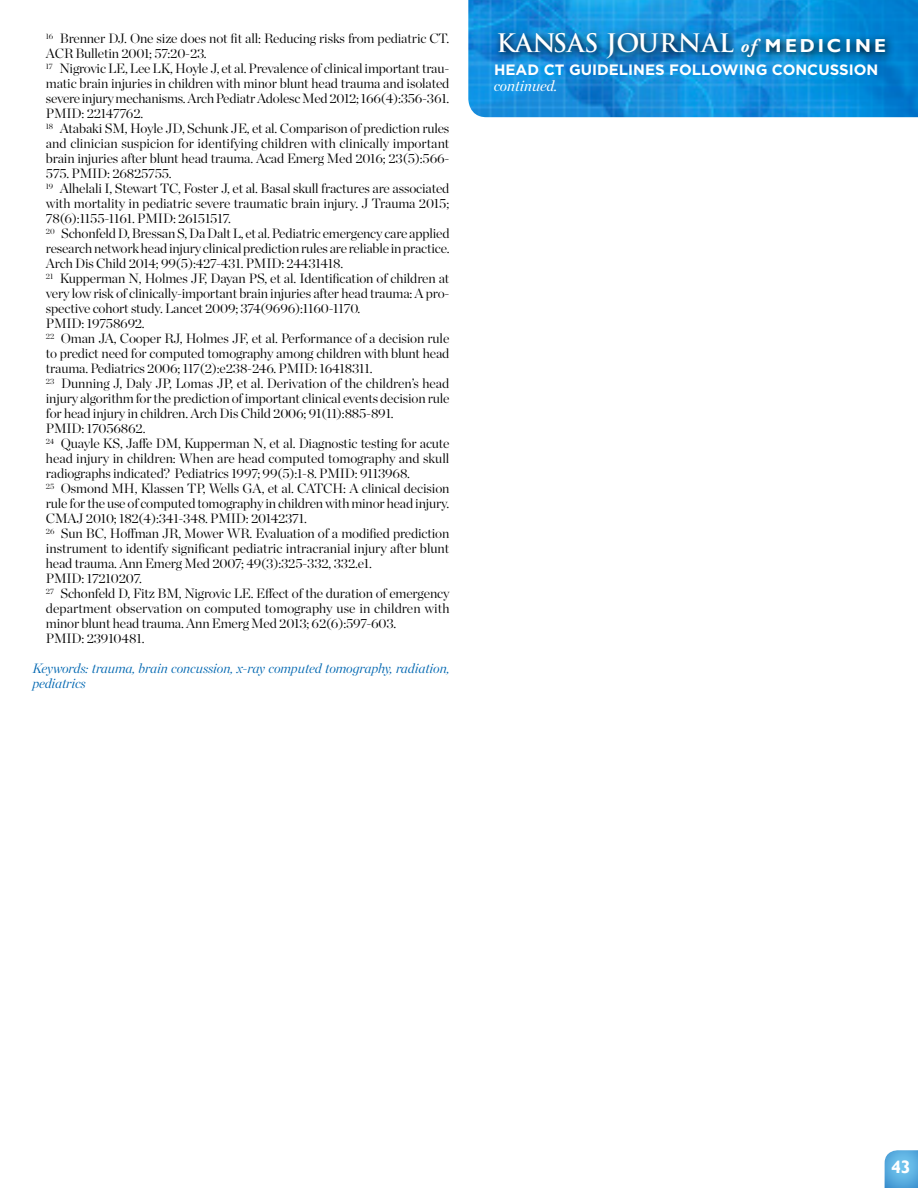
<style>
.page{position:relative;width:918px;height:1188px;background:#fff}
.page>*{position:absolute;margin:0;border:0;box-sizing:border-box;transform-origin:0 0}
.t1{font:700 24.9px "Trajan Pro";color:#fff}
.t2{font:700 18px "Gill Sans";color:#fff}
.t3{font:700 15px "Gotham";color:#fff}
.t4{font:italic 15px "Chronicle Display";color:#fff}
.t5{font:300 13.5px/15px "Chronicle Display";letter-spacing:-.01em;color:#000;text-align:justify}
.t6{font:italic 300 13.5px/15px "Chronicle Display";letter-spacing:-.005em;color:#0067b1}
.s1{color:#fff}
.s2{font-family:"Adobe Garamond Pro";font-style:italic;font-size:18.75px}
.s3{font-family:"Gill Sans";font-size:18.75px}
</style>
<div class="page">
<img style="left:468px;top:0;width:450px;height:117px">
<svg style="left:494px;top:27px;width:402px;height:41px;background:#107abd"></svg>
<svg style="left:884px;top:1150px;width:34px;height:38px"></svg>
<p class="t5" style="left:46px;top:30px;width:405px"><sup>16</sup><span class="s1">x</span>Brenner DJ. One size does not fit all: Reducing risks from pediatric CT.<br>ACR Bulletin 2001; 57:20-23.</p>
<p class="t5" style="left:46px;top:60px;width:405px"><sup>17</sup><span class="s1">x</span>Nigrovic LE, Lee LK, Hoyle J, et al. Prevalence of clinical important trau&shy;matic brain injuries in children with minor blunt head trauma and isolated severe injury mechanisms. Arch Pediatr Adolesc Med 2012; 166(4):356-361.<br>PMID: 22147762.</p>
<p class="t5" style="left:46px;top:120px;width:405px"><sup>18</sup><span class="s1">x</span>Atabaki SM, Hoyle JD, Schunk JE, et al. Comparison of prediction rules and clinician suspicion for identifying children with clinically important brain injuries after blunt head trauma. Acad Emerg Med 2016; 23(5):566- 575. PMID: 26825755.</p>
<p class="t5" style="left:46px;top:180px;width:405px"><sup>19</sup><span class="s1">x</span>Alhelali I, Stewart TC, Foster J, et al. Basal skull fractures are associated with mortality in pediatric severe traumatic brain injury. J Trauma 2015; 78(6):1155-1161. PMID: 26151517.</p>
<p class="t5" style="left:46px;top:225px;width:405px"><sup>20</sup><span class="s1">x</span>Schonfeld D, Bressan S, Da Dalt L, et al. Pediatric emergency care applied research network head injury clinical prediction rules are reliable in practice.<br>Arch Dis Child 2014; 99(5):427-431. PMID: 24431418.</p>
<p class="t5" style="left:46px;top:270px;width:405px"><sup>21</sup><span class="s1">x</span>Kupperman N, Holmes JF, Dayan PS, et al. Identification of children at very low risk of clinically-important brain injuries after head trauma: A pro&shy;spective cohort study. Lancet 2009; 374(9696):1160-1170.</p>
<p class="t5" style="left:46px;top:315px;width:100px">PMID: 19758692.</p>
<p class="t5" style="left:46px;top:330px;width:405px"><sup>22</sup><span class="s1">x</span>Oman JA, Cooper RJ, Holmes JF, et al. Performance of a decision rule to predict need for computed tomography among children with blunt head trauma. Pediatrics 2006; 117(2):e238-246. PMID: 16418311.</p>
<p class="t5" style="left:46px;top:375px;width:405px"><sup>23</sup><span class="s1">x</span>Dunning J, Daly JP, Lomas JP, et al. Derivation of the children’s head injury algorithm for the prediction of important clinical events decision rule for head injury in children. Arch Dis Child 2006; 91(11):885-891.</p>
<p class="t5" style="left:46px;top:420px;width:101px">PMID: 17056862.</p>
<p class="t5" style="left:46px;top:435px;width:405px"><sup>24</sup><span class="s1">x</span>Quayle KS, Jaffe DM, Kupperman N, et al. Diagnostic testing for acute head injury in children: When are head computed tomography and skull radiographs indicated? Pediatrics 1997; 99(5):1-8. PMID: 9113968.</p>
<p class="t5" style="left:46px;top:480px;width:405px"><sup>25</sup><span class="s1">x</span>Osmond MH, Klassen TP, Wells GA, et al. CATCH: A clinical decision rule for the use of computed tomography in children with minor head injury.<br>CMAJ 2010; 182(4):341-348. PMID: 20142371.</p>
<p class="t5" style="left:46px;top:525px;width:405px"><sup>26</sup><span class="s1">x</span>Sun BC, Hoffman JR, Mower WR. Evaluation of a modified prediction instrument to identify significant pediatric intracranial injury after blunt head trauma. Ann Emerg Med 2007; 49(3):325-332, 332.e1.</p>
<p class="t5" style="left:46px;top:570px;width:98px">PMID: 17210207.</p>
<p class="t5" style="left:46px;top:585px;width:405px"><sup>27</sup><span class="s1">x</span>Schonfeld D, Fitz BM, Nigrovic LE. Effect of the duration of emergency department observation on computed tomography use in children with minor blunt head trauma. Ann Emerg Med 2013; 62(6):597-603.</p>
<p class="t5" style="left:46px;top:630px;width:100px">PMID: 23910481.</p>
<p class="t6" style="left:32px;top:660px;width:419px">Keywords: trauma, brain concussion, x-ray computed tomography, radiation, pediatrics</p>
<p class="t1" style="left:496px;top:28px;width:391px">KANSAS JOURNAL <span class="s2">of</span> <span class="s3">M EDIC I N E</span></p>
<p class="t3" style="left:494px;top:59px;width:386px">HEAD CT GUIDELINES FOLLOWING CONCUSSION</p>
<p class="t4" style="left:494px;top:74px;width:65px">continued.</p>
<h2 class="t2" style="left:891px;top:1156px;width:21px">43</h2>
</div>
